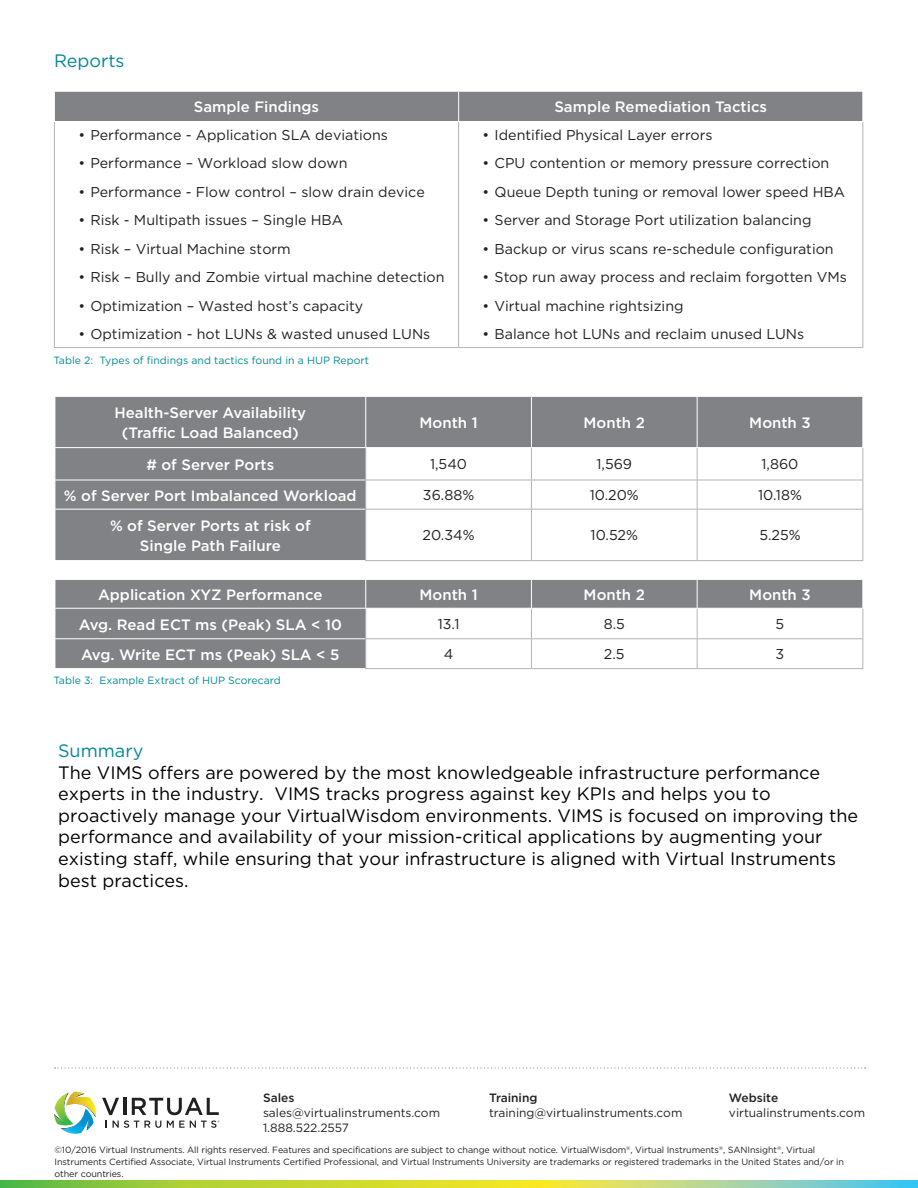
<style>
.page{position:relative;width:918px;height:1188px;background:#fff}
.page>*{position:absolute;margin:0;border:0;box-sizing:border-box;transform-origin:0 0}
.t1{font:18px/21.6px "Gotham";color:#000}
.Subheading{font:18px "Gotham";color:#008895}
.t2{font:18px "Gotham";color:#008896}
.Table_Head{font:500 15px/19.5px "Gotham";color:#fff;text-align:center}
.Table_Body{font:14.25px "Gotham";color:#231f20}
.t3{font:12px/15px "Gotham";color:#231f20}
.t4{font:500 12px "Gotham";color:#231f20}
.Picture_Description{font:10.5px "Gotham";color:#008895}
.Body_Copy{font:9px/12px "Gotham";letter-spacing:-.01em;color:#231f20}
</style>
<div class="page">
<svg style="left:102px;top:1098px;width:118px;height:30px"></svg>
<svg style="left:54px;top:1092px;width:42px;height:42px"></svg>
<svg style="left:55px;top:1067px;width:811px;height:2px"></svg>
<svg style="left:0;top:1180px;width:918px;height:8px;background:#afd45f"></svg>
<hr style="left:54px;top:122px;width:1px;height:225px;background:#b4b2b2">
<hr style="left:458px;top:122px;width:1px;height:225px;background:#b4b2b2">
<hr style="left:862px;top:122px;width:1px;height:225px;background:#b4b2b2">
<hr style="left:54px;top:347px;width:405px;height:1px;background:#b4b2b2">
<hr style="left:459px;top:347px;width:404px;height:1px;background:#b4b2b2">
<div style="left:54px;top:91px;width:809px;height:30px;background:#808285"></div>
<svg style="left:56px;top:397px;width:806px;height:163px;fill:#808285"></svg>
<hr style="left:365px;top:397px;width:1px;height:50px;background:#fff">
<hr style="left:531px;top:397px;width:1px;height:50px;background:#fff">
<hr style="left:697px;top:397px;width:1px;height:50px;background:#fff">
<hr style="left:55px;top:447px;width:311px;height:1px;background:#fff">
<hr style="left:366px;top:447px;width:165px;height:1px;background:#fff">
<hr style="left:531px;top:447px;width:166px;height:1px;background:#fff">
<hr style="left:697px;top:447px;width:166px;height:1px;background:#fff">
<hr style="left:55px;top:480px;width:310px;height:1px;background:#fff">
<svg style="left:55px;top:480px;width:1px;height:29px"></svg>
<hr style="left:55px;top:509px;width:310px;height:1px;background:#fff">
<hr style="left:365px;top:448px;width:1px;height:32px;background:#b4b2b2">
<hr style="left:531px;top:448px;width:1px;height:32px;background:#b4b2b2">
<hr style="left:697px;top:448px;width:1px;height:32px;background:#b4b2b2">
<hr style="left:862px;top:448px;width:1px;height:32px;background:#b4b2b2">
<hr style="left:365px;top:480px;width:166px;height:1px;background:#b4b2b2">
<svg style="left:365px;top:481px;width:1px;height:28px"></svg>
<hr style="left:531px;top:480px;width:166px;height:1px;background:#b4b2b2">
<svg style="left:531px;top:480px;width:1px;height:29px"></svg>
<hr style="left:697px;top:480px;width:166px;height:1px;background:#b4b2b2">
<svg style="left:697px;top:480px;width:1px;height:29px"></svg>
<svg style="left:862px;top:480px;width:1px;height:29px"></svg>
<hr style="left:365px;top:509px;width:166px;height:1px;background:#b4b2b2">
<hr style="left:365px;top:510px;width:1px;height:50px;background:#b4b2b2">
<hr style="left:531px;top:509px;width:166px;height:1px;background:#b4b2b2">
<hr style="left:531px;top:510px;width:1px;height:50px;background:#b4b2b2">
<hr style="left:697px;top:509px;width:166px;height:1px;background:#b4b2b2">
<hr style="left:697px;top:510px;width:1px;height:50px;background:#b4b2b2">
<hr style="left:862px;top:510px;width:1px;height:50px;background:#b4b2b2">
<hr style="left:365px;top:560px;width:166px;height:1px;background:#b4b2b2">
<hr style="left:531px;top:560px;width:166px;height:1px;background:#b4b2b2">
<hr style="left:697px;top:560px;width:166px;height:1px;background:#b4b2b2">
<svg style="left:56px;top:580px;width:806px;height:88px;fill:#808285"></svg>
<hr style="left:55px;top:638px;width:310px;height:1px;background:#fff">
<hr style="left:365px;top:638px;width:166px;height:1px;background:#b4b2b2">
<hr style="left:531px;top:638px;width:166px;height:1px;background:#b4b2b2">
<hr style="left:697px;top:638px;width:166px;height:1px;background:#b4b2b2">
<hr style="left:365px;top:668px;width:166px;height:1px;background:#b4b2b2">
<hr style="left:531px;top:668px;width:166px;height:1px;background:#b4b2b2">
<hr style="left:697px;top:668px;width:166px;height:1px;background:#b4b2b2">
<svg style="left:55px;top:580px;width:1px;height:88px"></svg>
<svg style="left:365px;top:580px;width:1px;height:88px"></svg>
<svg style="left:531px;top:580px;width:1px;height:88px"></svg>
<svg style="left:697px;top:580px;width:1px;height:88px"></svg>
<svg style="left:862px;top:580px;width:1px;height:88px"></svg>
<hr style="left:55px;top:608px;width:311px;height:1px;background:#fff">
<hr style="left:366px;top:608px;width:165px;height:1px;background:#fff">
<hr style="left:531px;top:608px;width:166px;height:1px;background:#fff">
<hr style="left:697px;top:608px;width:166px;height:1px;background:#fff">
<p class="Subheading" style="left:54px;top:51px;width:72px">Reports</p>
<p class="Table_Head" style="left:194px;top:97px;width:127px">Sample Findings</p>
<p class="Table_Head" style="left:554px;top:97px;width:214px">Sample Remediation Tactics</p>
<p class="Table_Body" style="left:78px;top:127px;width:311px">• Performance - Application SLA deviations</p>
<p class="Table_Body" style="left:78px;top:156px;width:271px">• Performance – Workload slow down</p>
<p class="Table_Body" style="left:78px;top:184px;width:348px">• Performance - Flow control – slow drain device</p>
<p class="Table_Body" style="left:78px;top:213px;width:266px">• Risk - Multipath issues – Single HBA</p>
<p class="Table_Body" style="left:78px;top:241px;width:214px">• Risk – Virtual Machine storm</p>
<p class="Table_Body" style="left:78px;top:270px;width:368px">• Risk – Bully and Zombie virtual machine detection</p>
<p class="Table_Body" style="left:78px;top:298px;width:287px">• Optimization – Wasted host’s capacity</p>
<p class="Table_Body" style="left:78px;top:327px;width:354px">• Optimization - hot LUNs &amp; wasted unused LUNs</p>
<p class="Table_Body" style="left:483px;top:127px;width:231px">• Identified Physical Layer errors</p>
<p class="Table_Body" style="left:483px;top:156px;width:348px">• CPU contention or memory pressure correction</p>
<p class="Table_Body" style="left:483px;top:184px;width:364px">• Queue Depth tuning or removal lower speed HBA</p>
<p class="Table_Body" style="left:483px;top:213px;width:330px">• Server and Storage Port utilization balancing</p>
<p class="Table_Body" style="left:483px;top:241px;width:353px">• Backup or virus scans re-schedule configuration</p>
<p class="Table_Body" style="left:483px;top:270px;width:366px">• Stop run away process and reclaim forgotten VMs</p>
<p class="Table_Body" style="left:483px;top:298px;width:202px">• Virtual machine rightsizing</p>
<p class="Table_Body" style="left:483px;top:327px;width:323px">• Balance hot LUNs and reclaim unused LUNs</p>
<p class="Picture_Description" style="left:53px;top:354px;width:317px">Table 2: Types of findings and tactics found in a HUP Report</p>
<p class="Table_Head" style="left:114px;top:403px;width:193px">Health-Server Availability (Traffic Load Balanced)</p>
<p class="Table_Head" style="left:420px;top:413px;width:60px">Month 1</p>
<p class="Table_Head" style="left:584px;top:413px;width:63px">Month 2</p>
<p class="Table_Head" style="left:749px;top:413px;width:63px">Month 3</p>
<p class="Table_Head" style="left:146px;top:455px;width:129px"># of Server Ports</p>
<p class="Table_Body" style="left:430px;top:456px;width:39px">1,540</p>
<p class="Table_Body" style="left:597px;top:456px;width:37px">1,569</p>
<p class="Table_Body" style="left:762px;top:456px;width:38px">1,860</p>
<p class="Table_Head" style="left:64px;top:485px;width:294px">% of Server Port Imbalanced Workload</p>
<p class="Table_Body" style="left:423px;top:487px;width:53px">36.88%</p>
<p class="Table_Body" style="left:590px;top:487px;width:51px">10.20%</p>
<p class="Table_Body" style="left:758px;top:487px;width:45px">10.18%</p>
<p class="Table_Head" style="left:110px;top:516px;width:202px">% of Server Ports at risk of<br>Single Path Failure</p>
<p class="Table_Body" style="left:423px;top:527px;width:54px">20.34%</p>
<p class="Table_Body" style="left:591px;top:527px;width:49px">10.52%</p>
<p class="Table_Body" style="left:759px;top:527px;width:43px">5.25%</p>
<p class="Table_Head" style="left:98px;top:585px;width:226px">Application XYZ Performance</p>
<p class="Table_Head" style="left:420px;top:585px;width:60px">Month 1</p>
<p class="Table_Head" style="left:584px;top:585px;width:63px">Month 2</p>
<p class="Table_Head" style="left:749px;top:585px;width:63px">Month 3</p>
<p class="Table_Head" style="left:79px;top:614px;width:265px">Avg. Read ECT ms (Peak) SLA &lt; 10</p>
<p class="Table_Body" style="left:438px;top:616px;width:23px">13.1</p>
<p class="Table_Body" style="left:604px;top:616px;width:23px">8.5</p>
<p class="Table_Body" style="left:776px;top:616px;width:10px">5</p>
<p class="Table_Head" style="left:81px;top:644px;width:260px">Avg. Write ECT ms (Peak) SLA &lt; 5</p>
<p class="Table_Body" style="left:444px;top:646px;width:11px">4</p>
<p class="Table_Body" style="left:604px;top:646px;width:22px">2.5</p>
<p class="Table_Body" style="left:776px;top:646px;width:10px">3</p>
<p class="Picture_Description" style="left:53px;top:674px;width:229px">Table 3: Example Extract of HUP Scorecard</p>
<p class="t2" style="left:58px;top:741px;width:87px">Summary</p>
<p class="t1" style="left:58px;top:761px;width:801px">The VIMS offers are powered by the most knowledgeable infrastructure performance experts in the industry. VIMS tracks progress against key KPIs and helps you to proactively manage your VirtualWisdom environments. VIMS is focused on improving the performance and availability of your mission-critical applications by augmenting your existing staff, while ensuring that your infrastructure is aligned with Virtual Instruments best practices.</p>
<p class="t4" style="left:263px;top:1090px;width:33px">Sales</p>
<p class="t3" style="left:263px;top:1105px;width:179px">sales@virtualinstruments.com<br>1.888.522.2557</p>
<p class="Body_Copy" style="left:55px;top:1144px;width:791px">©10/2016 Virtual Instruments. All rights reserved. Features and specifications are subject to change without notice. VirtualWisdom<sup>®</sup>, Virtual Instruments<sup>®</sup>, SANInsight<sup>®</sup>, Virtual<br>Instruments Certified Associate, Virtual Instruments Certified Professional, and Virtual Instruments University are trademarks or registered trademarks in the United States and/or in other countries.</p>
<p class="t4" style="left:729px;top:1090px;width:51px">Website</p>
<p class="t3" style="left:729px;top:1105px;width:138px">virtualinstruments.com</p>
<p class="t4" style="left:489px;top:1090px;width:50px">Training</p>
<p class="t3" style="left:489px;top:1105px;width:195px">training@virtualinstruments.com</p>
</div>
